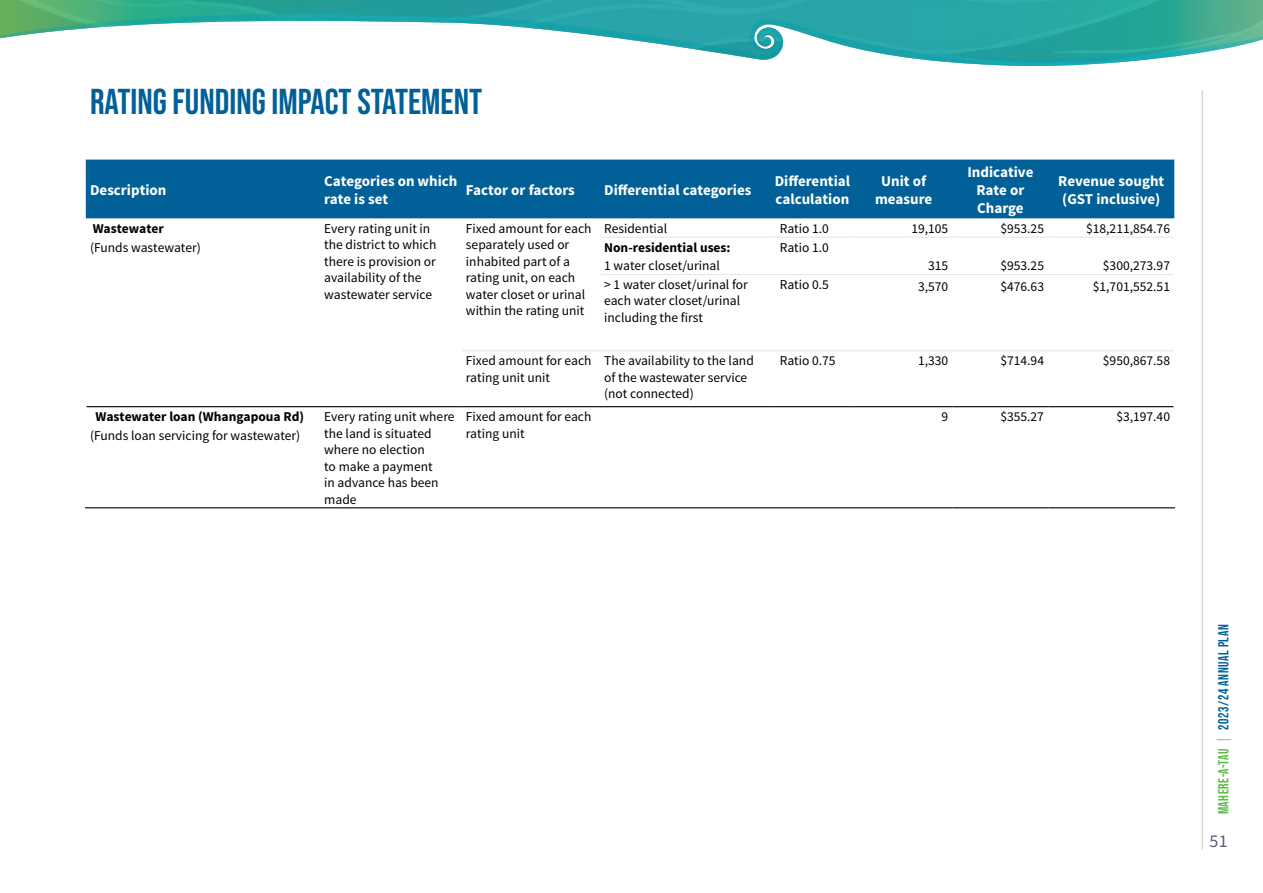
<style>
.page{position:relative;width:1263px;height:893px;background:#fff}
.page>*{position:absolute;margin:0;border:0;box-sizing:border-box;transform-origin:0 0}
.t1{font:36px "Bebas Neue";color:#006097}
.t2{font:18px "Source Sans Pro";color:#5b5d77}
.t3{font:700 15px/18px "Source Sans Pro";color:#fff}
.t4{font:14.55px "Bebas Neue";letter-spacing:.04em;color:#006097;scale:.93 1}
.t5{font:13.5px/16.5px "Source Sans Pro";color:#000}
.t6{font:700 13.5px "Source Sans Pro";color:#000}
.s1{color:#5bba47}
.s2{color:#b8babc}
</style>
<div class="page">
<svg style="left:0;top:0;width:1263px;height:12px"></svg>
<svg style="left:0;top:12px;width:1263px;height:54px"></svg>
<div style="left:86px;top:160px;width:1088px;height:58px;background:#006097"></div>
<hr style="left:87px;top:406px;width:233px;height:1px;background:#000">
<hr style="left:320px;top:406px;width:142px;height:1px;background:#000">
<hr style="left:462px;top:406px;width:138px;height:1px;background:#000">
<hr style="left:600px;top:406px;width:170px;height:1px;background:#000">
<hr style="left:770px;top:406px;width:85px;height:1px;background:#000">
<hr style="left:855px;top:406px;width:98px;height:1px;background:#000">
<hr style="left:953px;top:406px;width:95px;height:1px;background:#000">
<hr style="left:1048px;top:406px;width:125px;height:1px;background:#000">
<hr style="left:85px;top:507px;width:235px;height:1px;background:#000">
<hr style="left:320px;top:507px;width:142px;height:1px;background:#000">
<hr style="left:462px;top:507px;width:138px;height:1px;background:#000">
<hr style="left:600px;top:507px;width:170px;height:1px;background:#000">
<hr style="left:770px;top:507px;width:85px;height:1px;background:#000">
<hr style="left:855px;top:507px;width:98px;height:1px;background:#000">
<hr style="left:953px;top:507px;width:95px;height:1px;background:#000">
<hr style="left:1048px;top:507px;width:127px;height:1px;background:#000">
<hr style="left:601px;top:237px;width:169px;height:1px;background:#e6e7e8">
<hr style="left:770px;top:237px;width:85px;height:1px;background:#e6e7e8">
<hr style="left:855px;top:237px;width:98px;height:1px;background:#e6e7e8">
<hr style="left:953px;top:237px;width:95px;height:1px;background:#e6e7e8">
<hr style="left:1048px;top:237px;width:125px;height:1px;background:#e6e7e8">
<hr style="left:601px;top:274px;width:169px;height:1px;background:#e6e7e8">
<hr style="left:770px;top:274px;width:85px;height:1px;background:#e6e7e8">
<hr style="left:855px;top:274px;width:98px;height:1px;background:#e6e7e8">
<hr style="left:953px;top:274px;width:95px;height:1px;background:#e6e7e8">
<hr style="left:1048px;top:274px;width:125px;height:1px;background:#e6e7e8">
<hr style="left:462px;top:350px;width:138px;height:1px;background:#e6e7e8">
<hr style="left:600px;top:350px;width:170px;height:1px;background:#e6e7e8">
<hr style="left:770px;top:350px;width:85px;height:1px;background:#e6e7e8">
<hr style="left:855px;top:350px;width:98px;height:1px;background:#e6e7e8">
<hr style="left:953px;top:350px;width:95px;height:1px;background:#e6e7e8">
<hr style="left:1048px;top:350px;width:125px;height:1px;background:#e6e7e8">
<hr style="left:1202px;top:90px;width:1px;height:760px;background:#c7c8ca">
<h1 class="t1" style="left:90px;top:81px;width:394px">RATING FUNDING IMPACT STATEMENT</h1>
<p class="t3" style="left:90px;top:181px;width:78px">Description</p>
<p class="t3" style="left:324px;top:172px;width:135px">Categories on which rate is set</p>
<p class="t3" style="left:466px;top:181px;width:110px">Factor or factors</p>
<p class="t3" style="left:604px;top:181px;width:149px">Differential categories</p>
<p class="t3" style="left:775px;top:172px;width:77px">Differential calculation</p>
<p class="t3" style="left:875px;top:172px;width:59px;text-align:center">Unit of measure</p>
<p class="t3" style="left:967px;top:163px;width:68px;text-align:center">Indicative<br>Rate or<br>Charge</p>
<p class="t3" style="left:1058px;top:172px;width:108px">Revenue sought (GST inclusive)</p>
<p class="t6" style="left:93px;top:220px;width:72px">Wastewater</p>
<p class="t5" style="left:324px;top:220px;width:114px">Every rating unit in the district to which there is provision or availability of the wastewater service</p>
<p class="t5" style="left:466px;top:220px;width:127px">Fixed amount for each separately used or inhabited part of a rating unit, on each water closet or urinal within the rating unit</p>
<p class="t5" style="left:604px;top:220px;width:65px">Residential</p>
<p class="t5" style="left:780px;top:220px;width:51px">Ratio 1.0</p>
<p class="t5" style="left:911px;top:220px;width:38px">19,105</p>
<p class="t5" style="left:1000px;top:220px;width:45px">$953.25</p>
<p class="t5" style="left:1086px;top:220px;width:85px">$18,211,854.76</p>
<p class="t5" style="left:90px;top:239px;width:112px">(Funds wastewater)</p>
<p class="t6" style="left:604px;top:238px;width:128px">Non-residential uses:</p>
<p class="t5" style="left:780px;top:239px;width:51px">Ratio 1.0</p>
<p class="t5" style="left:604px;top:258px;width:117px">1 water closet/urinal</p>
<p class="t5" style="left:928px;top:258px;width:22px">315</p>
<p class="t5" style="left:1000px;top:258px;width:45px">$953.25</p>
<p class="t5" style="left:1103px;top:258px;width:69px">$300,273.97</p>
<p class="t5" style="left:604px;top:276px;width:145px">&gt; 1 water closet/urinal for each water closet/urinal including the first</p>
<p class="t5" style="left:780px;top:276px;width:51px">Ratio 0.5</p>
<p class="t5" style="left:918px;top:278px;width:32px">3,570</p>
<p class="t5" style="left:1000px;top:278px;width:45px">$476.63</p>
<p class="t5" style="left:1093px;top:278px;width:79px">$1,701,552.51</p>
<p class="t5" style="left:466px;top:353px;width:127px">Fixed amount for each rating unit unit</p>
<p class="t5" style="left:604px;top:353px;width:151px">The availability to the land of the wastewater service (not connected)</p>
<p class="t5" style="left:780px;top:353px;width:57px">Ratio 0.75</p>
<p class="t5" style="left:918px;top:353px;width:32px">1,330</p>
<p class="t5" style="left:1000px;top:353px;width:45px">$714.94</p>
<p class="t5" style="left:1103px;top:353px;width:69px">$950,867.58</p>
<p class="t6" style="left:96px;top:408px;width:210px">Wastewater loan (Whangapoua Rd)</p>
<p class="t5" style="left:324px;top:409px;width:132px">Every rating unit where the land is situated where no election<br>to make a payment<br>in advance has been made</p>
<p class="t5" style="left:466px;top:409px;width:127px">Fixed amount for each rating unit</p>
<p class="t5" style="left:942px;top:409px;width:8px">9</p>
<p class="t5" style="left:1000px;top:409px;width:45px">$355.27</p>
<p class="t5" style="left:1116px;top:409px;width:55px">$3,197.40</p>
<p class="t5" style="left:90px;top:427px;width:212px">(Funds loan servicing for wastewater)</p>
<p class="t4" style="left:1215px;top:814px;width:205px;rotate:-90deg"><span class="s1">MAHERE-A-TAU</span> <span class="s2">|</span> 2023/24 ANNUAL PLAN</p>
<h2 class="t2" style="left:1209px;top:830px;width:20px">51</h2>
</div>
